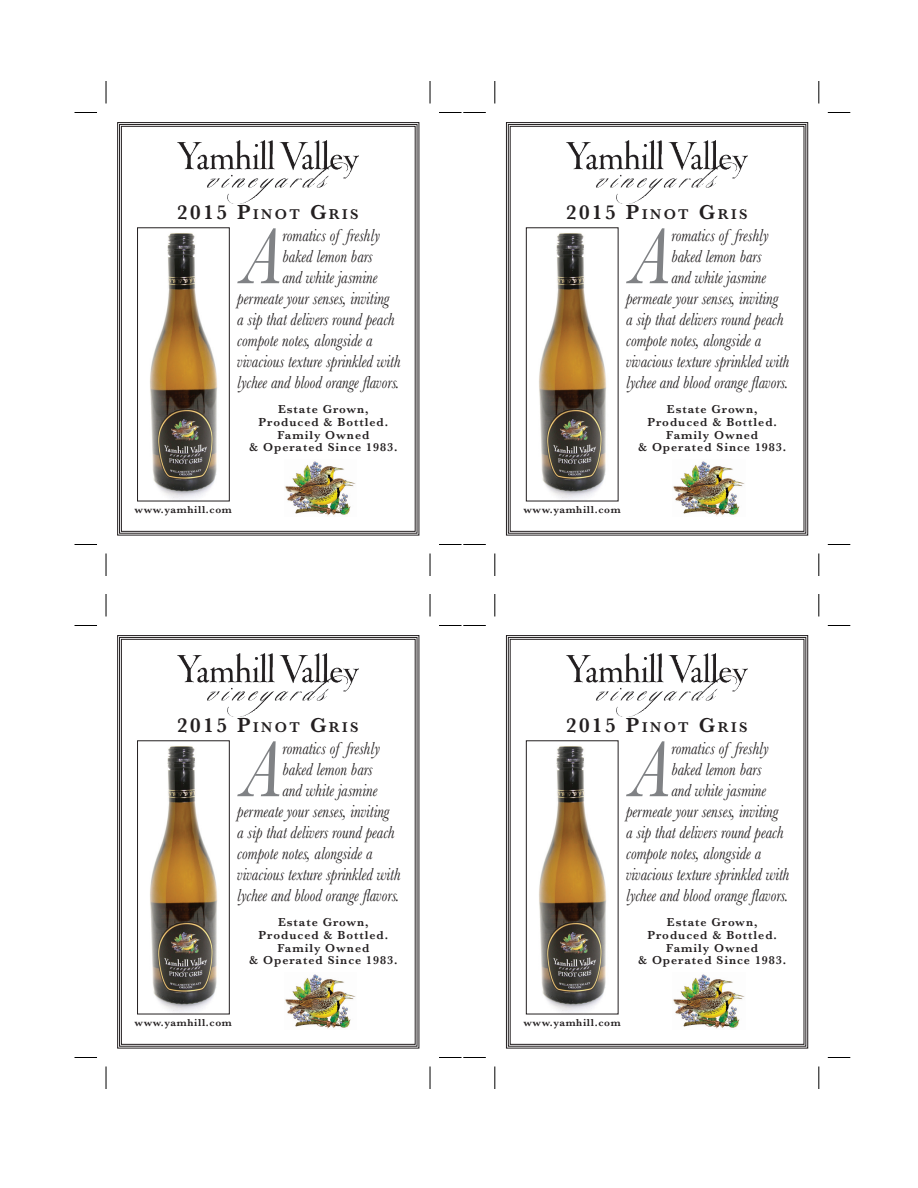
<style>
.page{position:relative;width:918px;height:1188px;background:#fff}
.page>*{position:absolute;margin:0;border:0;box-sizing:border-box;transform-origin:0 0}
.t1{font:italic 81.45px "Baskerville";color:#808285;scale:.86 1}
.t2{font:italic 18px "Baskerville";color:#231f20;scale:.86 1}
.t3{font:600 14.7px "Baskerville";letter-spacing:.17em;color:#231f20}
.t4{font:600 12px/12.8px "Baskerville";letter-spacing:.08em;color:#231f20;text-align:center}
.t5{font:600 10.5px "Baskerville";letter-spacing:.06em;color:#231f20}
.s1{font-size:21px}
</style>
<div class="page">
<svg style="left:117px;top:122px;width:303px;height:414px"></svg>
<div style="left:121px;top:126px;width:295px;height:406px;border:1px solid #231f20"></div>
<img style="left:139px;top:230px;width:89px;height:269px">
<div style="left:137px;top:228px;width:93px;height:273px;border:1px solid #231f20"></div>
<img style="left:302px;top:140px;width:57px;height:48px">
<img style="left:284px;top:459px;width:73px;height:58px">
<svg style="left:75px;top:112px;width:22px;height:1px"></svg>
<svg style="left:75px;top:544px;width:22px;height:1px"></svg>
<svg style="left:106px;top:81px;width:1px;height:23px"></svg>
<svg style="left:106px;top:554px;width:1px;height:22px"></svg>
<svg style="left:430px;top:81px;width:1px;height:23px"></svg>
<svg style="left:430px;top:554px;width:1px;height:22px"></svg>
<svg style="left:117px;top:635px;width:303px;height:414px"></svg>
<div style="left:121px;top:639px;width:295px;height:406px;border:1px solid #231f20"></div>
<img style="left:139px;top:743px;width:89px;height:269px">
<div style="left:137px;top:741px;width:93px;height:273px;border:1px solid #231f20"></div>
<img style="left:302px;top:653px;width:57px;height:48px">
<img style="left:284px;top:972px;width:73px;height:58px">
<svg style="left:75px;top:625px;width:22px;height:1px"></svg>
<svg style="left:75px;top:1057px;width:22px;height:1px"></svg>
<svg style="left:106px;top:594px;width:1px;height:22px"></svg>
<svg style="left:106px;top:1066px;width:1px;height:23px"></svg>
<svg style="left:430px;top:594px;width:1px;height:22px"></svg>
<svg style="left:430px;top:1066px;width:1px;height:23px"></svg>
<svg style="left:506px;top:122px;width:302px;height:414px"></svg>
<div style="left:508px;top:124px;width:298px;height:410px;border:1px solid #231f20"></div>
<div style="left:510px;top:126px;width:294px;height:406px;border:1px solid #231f20"></div>
<img style="left:528px;top:230px;width:88px;height:269px">
<div style="left:526px;top:228px;width:92px;height:273px;border:1px solid #231f20"></div>
<img style="left:691px;top:140px;width:57px;height:48px">
<img style="left:673px;top:459px;width:73px;height:58px">
<svg style="left:439px;top:112px;width:47px;height:1px"></svg>
<svg style="left:828px;top:112px;width:22px;height:1px"></svg>
<svg style="left:439px;top:544px;width:47px;height:1px"></svg>
<svg style="left:828px;top:544px;width:22px;height:1px"></svg>
<svg style="left:495px;top:81px;width:1px;height:23px"></svg>
<svg style="left:495px;top:554px;width:1px;height:22px"></svg>
<svg style="left:819px;top:81px;width:1px;height:23px"></svg>
<svg style="left:819px;top:554px;width:1px;height:22px"></svg>
<svg style="left:506px;top:635px;width:302px;height:414px"></svg>
<div style="left:508px;top:637px;width:298px;height:410px;border:1px solid #231f20"></div>
<div style="left:510px;top:639px;width:294px;height:406px;border:1px solid #231f20"></div>
<img style="left:528px;top:743px;width:88px;height:269px">
<div style="left:526px;top:741px;width:92px;height:273px;border:1px solid #231f20"></div>
<img style="left:691px;top:653px;width:57px;height:48px">
<img style="left:673px;top:972px;width:73px;height:58px">
<svg style="left:439px;top:625px;width:47px;height:1px"></svg>
<svg style="left:828px;top:625px;width:22px;height:1px"></svg>
<svg style="left:439px;top:1057px;width:47px;height:1px"></svg>
<svg style="left:828px;top:1057px;width:22px;height:1px"></svg>
<svg style="left:495px;top:594px;width:1px;height:22px"></svg>
<svg style="left:495px;top:1066px;width:1px;height:23px"></svg>
<svg style="left:819px;top:594px;width:1px;height:22px"></svg>
<svg style="left:819px;top:1066px;width:1px;height:23px"></svg>
<p class="t3" style="left:177px;top:206px;width:183px"><span class="s1">2015 P</span>INOT <span class="s1">G</span>RIS</p>
<h1 class="t1" style="left:242px;top:211px;width:48px">A</h1>
<p class="t2" style="left:283px;top:225px;width:115px">romatics of freshly</p>
<p class="t2" style="left:283px;top:246px;width:106px">baked lemon bars</p>
<p class="t2" style="left:283px;top:267px;width:112px">and white jasmine</p>
<p class="t2" style="left:237px;top:288px;width:179px">permeate your senses, inviting</p>
<p class="t2" style="left:237px;top:309px;width:185px">a sip that delivers round peach</p>
<p class="t2" style="left:237px;top:330px;width:159px">compote notes, alongside a</p>
<p class="t2" style="left:237px;top:351px;width:191px">vivacious texture sprinkled with</p>
<p class="t2" style="left:237px;top:372px;width:190px">lychee and blood orange flavors.</p>
<p class="t4" style="left:249px;top:403px;width:150px">Estate Grown,<br>Produced &amp; Bottled.<br>Family Owned<br>&amp; Operated Since 1983.</p>
<p class="t5" style="left:135px;top:504px;width:99px">www.yamhill.com</p>
<p class="t3" style="left:177px;top:719px;width:183px"><span class="s1">2015 P</span>INOT <span class="s1">G</span>RIS</p>
<h1 class="t1" style="left:242px;top:724px;width:48px">A</h1>
<p class="t2" style="left:283px;top:738px;width:115px">romatics of freshly</p>
<p class="t2" style="left:283px;top:759px;width:106px">baked lemon bars</p>
<p class="t2" style="left:283px;top:780px;width:112px">and white jasmine</p>
<p class="t2" style="left:237px;top:801px;width:179px">permeate your senses, inviting</p>
<p class="t2" style="left:237px;top:822px;width:185px">a sip that delivers round peach</p>
<p class="t2" style="left:237px;top:843px;width:159px">compote notes, alongside a</p>
<p class="t2" style="left:237px;top:864px;width:191px">vivacious texture sprinkled with</p>
<p class="t2" style="left:237px;top:885px;width:190px">lychee and blood orange flavors.</p>
<p class="t4" style="left:249px;top:916px;width:150px">Estate Grown,<br>Produced &amp; Bottled.<br>Family Owned<br>&amp; Operated Since 1983.</p>
<p class="t5" style="left:135px;top:1017px;width:99px">www.yamhill.com</p>
<p class="t3" style="left:566px;top:206px;width:183px"><span class="s1">2015 P</span>INOT <span class="s1">G</span>RIS</p>
<h1 class="t1" style="left:631px;top:211px;width:48px">A</h1>
<p class="t2" style="left:671px;top:225px;width:115px">romatics of freshly</p>
<p class="t2" style="left:671px;top:246px;width:106px">baked lemon bars</p>
<p class="t2" style="left:671px;top:267px;width:112px">and white jasmine</p>
<p class="t2" style="left:626px;top:288px;width:179px">permeate your senses, inviting</p>
<p class="t2" style="left:626px;top:309px;width:185px">a sip that delivers round peach</p>
<p class="t2" style="left:626px;top:330px;width:159px">compote notes, alongside a</p>
<p class="t2" style="left:626px;top:351px;width:191px">vivacious texture sprinkled with</p>
<p class="t2" style="left:626px;top:372px;width:190px">lychee and blood orange flavors.</p>
<p class="t4" style="left:638px;top:403px;width:150px">Estate Grown,<br>Produced &amp; Bottled.<br>Family Owned<br>&amp; Operated Since 1983.</p>
<p class="t5" style="left:523px;top:504px;width:99px">www.yamhill.com</p>
<p class="t3" style="left:566px;top:719px;width:183px"><span class="s1">2015 P</span>INOT <span class="s1">G</span>RIS</p>
<h1 class="t1" style="left:631px;top:724px;width:48px">A</h1>
<p class="t2" style="left:671px;top:738px;width:115px">romatics of freshly</p>
<p class="t2" style="left:671px;top:759px;width:106px">baked lemon bars</p>
<p class="t2" style="left:671px;top:780px;width:112px">and white jasmine</p>
<p class="t2" style="left:626px;top:801px;width:179px">permeate your senses, inviting</p>
<p class="t2" style="left:626px;top:822px;width:185px">a sip that delivers round peach</p>
<p class="t2" style="left:626px;top:843px;width:159px">compote notes, alongside a</p>
<p class="t2" style="left:626px;top:864px;width:191px">vivacious texture sprinkled with</p>
<p class="t2" style="left:626px;top:885px;width:190px">lychee and blood orange flavors.</p>
<p class="t4" style="left:638px;top:916px;width:150px">Estate Grown,<br>Produced &amp; Bottled.<br>Family Owned<br>&amp; Operated Since 1983.</p>
<p class="t5" style="left:523px;top:1017px;width:99px">www.yamhill.com</p>
</div>
